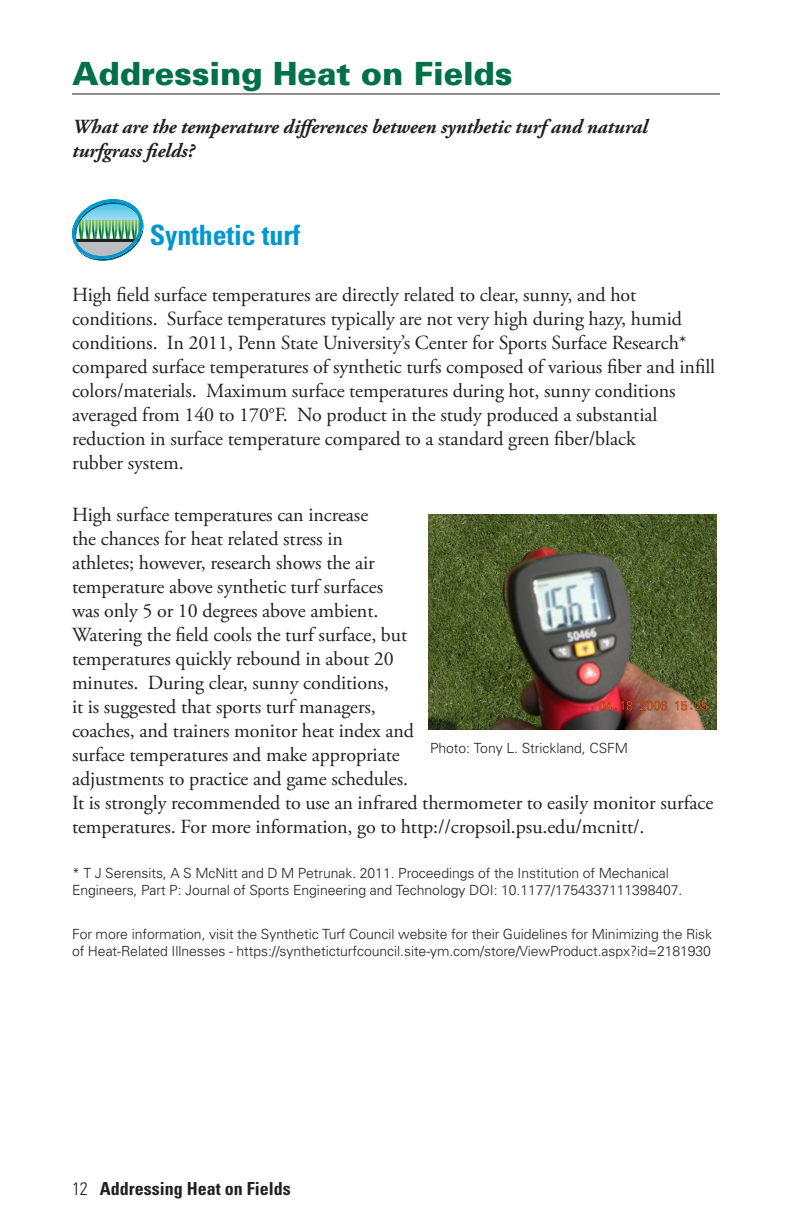
<style>
.page{position:relative;width:792px;height:1224px;background:#fff}
.page>*{position:absolute;margin:0;border:0;box-sizing:border-box;transform-origin:0 0}
.Head1{font:900 32px "Univers";letter-spacing:-.005em;color:#007049}
.Subhead{font:700 condensed 28px "Univers";letter-spacing:-.005em;color:#0097cf}
.body_Copy{font:20px/24px "Adobe Garamond Pro";letter-spacing:-.005em;color:#231f20}
.body_Copy-2{font:italic 700 20px/24px "Adobe Garamond Pro";letter-spacing:-.005em;color:#231f20}
.t1{font:700 condensed 18px "Univers";color:#231f20}
.body_Copy-3{font:300 14px/16.8px "Univers";letter-spacing:-.005em;color:#231f20}
.Cutline{font:300 14px "Univers";letter-spacing:-.005em;color:#231f20}
.s1{font-weight:300}
</style>
<div class="page">
<hr style="left:72px;top:93px;width:648px;height:1px;background:#231f20">
<hr style="left:71px;top:239px;width:74px;height:2px;background:#231f20">
<img style="left:72px;top:199px;width:73px;height:62px">
<img style="left:428px;top:514px;width:288px;height:216px">
<p class="Head1" style="left:72px;top:54px;width:442px">Addressing Heat on Fields</p>
<p class="body_Copy-2" style="left:72px;top:116px;width:577px">What are the temperature differences between synthetic turf and natural turfgrass fields?</p>
<p class="Subhead" style="left:150px;top:218px;width:152px">Synthetic turf</p>
<p class="body_Copy" style="left:72px;top:283px;width:645px">High field surface temperatures are directly related to clear, sunny, and hot conditions. Surface temperatures typically are not very high during hazy, humid conditions. In 2011, Penn State University’s Center for Sports Surface Research* compared surface temperatures of synthetic turfs composed of various fiber and infill colors/materials. Maximum surface temperatures during hot, sunny conditions averaged from 140 to 170°F. No product in the study produced a substantial reduction in surface temperature compared to a standard green fiber/black<br>rubber system.</p>
<p class="body_Copy" style="left:72px;top:503px;width:643px">High surface temperatures can increase<br>the chances for heat related stress in<br>athletes; however, research shows the air<br>temperature above synthetic turf surfaces<br>was only 5 or 10 degrees above ambient.<br>Watering the field cools the turf surface, but<br>temperatures quickly rebound in about 20<br>minutes. During clear, sunny conditions,<br>it is suggested that sports turf managers,<br>coaches, and trainers monitor heat index and<br>surface temperatures and make appropriate<br>adjustments to practice and game schedules.<br>It is strongly recommended to use an infrared thermometer to easily monitor surface temperatures. For more information, go to http://cropsoil.psu.edu/mcnitt/.</p>
<p class="body_Copy-3" style="left:72px;top:864px;width:612px">* T J Serensits, A S McNitt and D M Petrunak. 2011. Proceedings of the Institution of Mechanical<br>Engineers, Part P: Journal of Sports Engineering and Technology DOI: 10.1177/1754337111398407.</p>
<p class="body_Copy-3" style="left:72px;top:926px;width:642px">For more information, visit the Synthetic Turf Council website for their Guidelines for Minimizing the Risk of Heat-Related Illnesses - https://syntheticturfcouncil.site-ym.com/store/ViewProduct.aspx?id=2181930</p>
<p class="Cutline" style="left:430px;top:740px;width:200px">Photo: Tony L. Strickland, CSFM</p>
<p class="t1" style="left:72px;top:1178px;width:220px"><span class="s1">12</span> Addressing Heat on Fields</p>
</div>
